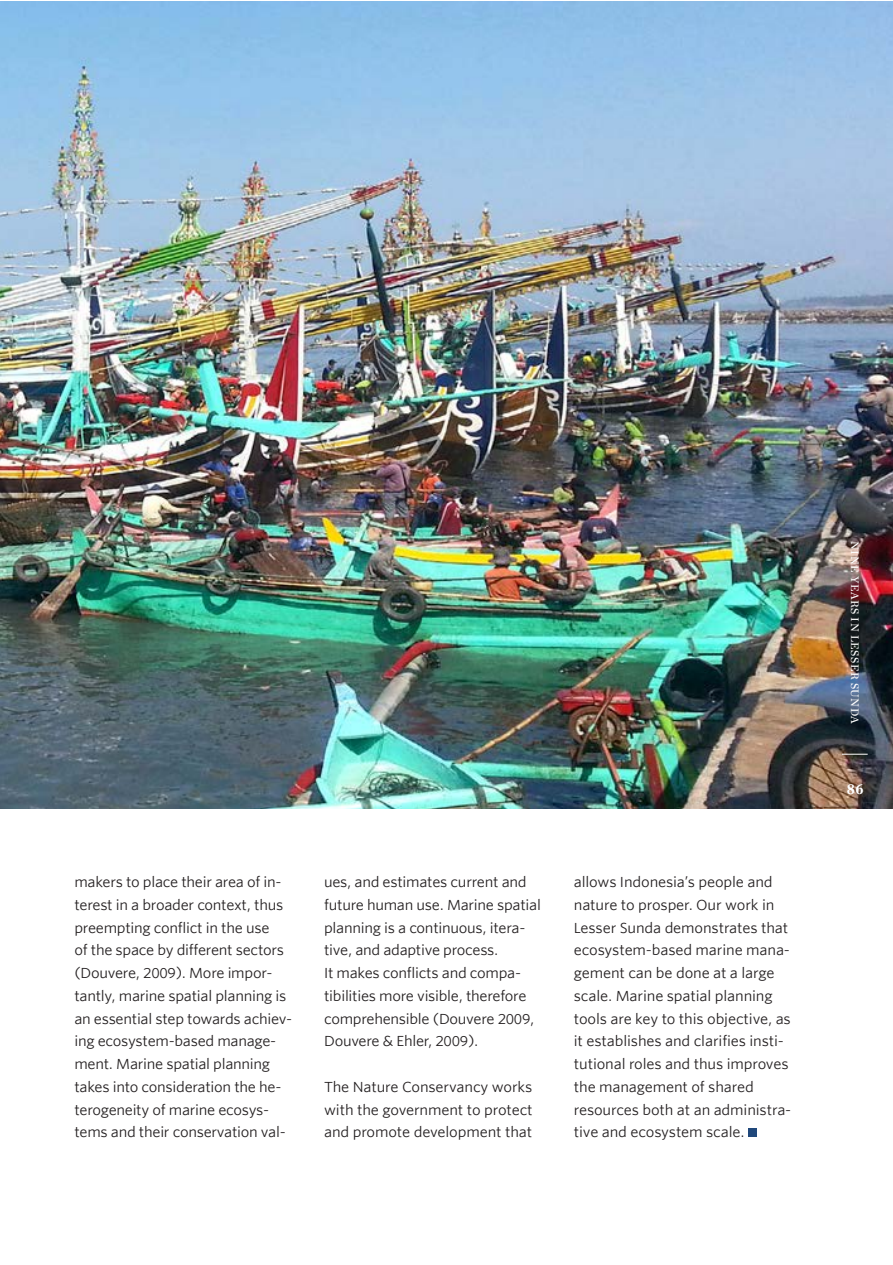
<style>
.page{position:relative;width:893px;height:1265px;background:#fff}
.page>*{position:absolute;margin:0;border:0;box-sizing:border-box;transform-origin:0 0}
.t1{font:14px/22.8px "Whitney Office";letter-spacing:-.02em;color:#231f20}
.t2{font:700 14px "Chronicle Office";color:#fff}
.t3{font:10.5px "Chronicle Office";letter-spacing:.05em;color:#fff}
</style>
<div class="page">
<img style="left:0;top:1px;width:892px;height:808px">
<svg style="left:842px;top:754px;width:26px;height:1px"></svg>
<div style="left:748px;top:1129px;width:9px;height:8px;background:#20487b"></div>
<p class="t1" style="left:74px;top:870px;width:219px">makers to place their area of in&shy;terest in a broader context, thus preempting conflict in the use<br>of the space by different sectors (Douvere, 2009). More impor&shy;tantly, marine spatial planning is an essential step towards achiev&shy;ing ecosystem-based manage&shy;ment. Marine spatial planning takes into consideration the he&shy;terogeneity of marine ecosys&shy;tems and their conservation val-</p>
<p class="t1" style="left:324px;top:870px;width:218px">ues, and estimates current and future human use. Marine spatial planning is a continuous, itera&shy;tive, and adaptive process.<br>It makes conflicts and compa&shy;tibilities more visible, therefore comprehensible (Douvere 2009,<br>Douvere &amp; Ehler, 2009).</p>
<p class="t1" style="left:324px;top:1075px;width:210px;text-align:justify">The Nature Conservancy works with the government to protect and promote development that</p>
<p class="t1" style="left:574px;top:870px;width:219px">allows Indonesia’s people and nature to prosper. Our work in<br>Lesser Sunda demonstrates that ecosystem-based marine mana&shy;gement can be done at a large scale. Marine spatial planning tools are key to this objective, as it establishes and clarifies insti&shy;tutional roles and thus improves the management of shared resources both at an administra&shy;tive and ecosystem scale.</p>
<p class="t3" style="left:861px;top:541px;width:184px;rotate:90deg">NINE YEARS IN LESSER SUNDA</p>
<p class="t2" style="left:847px;top:781px;width:18px">86</p>
</div>
